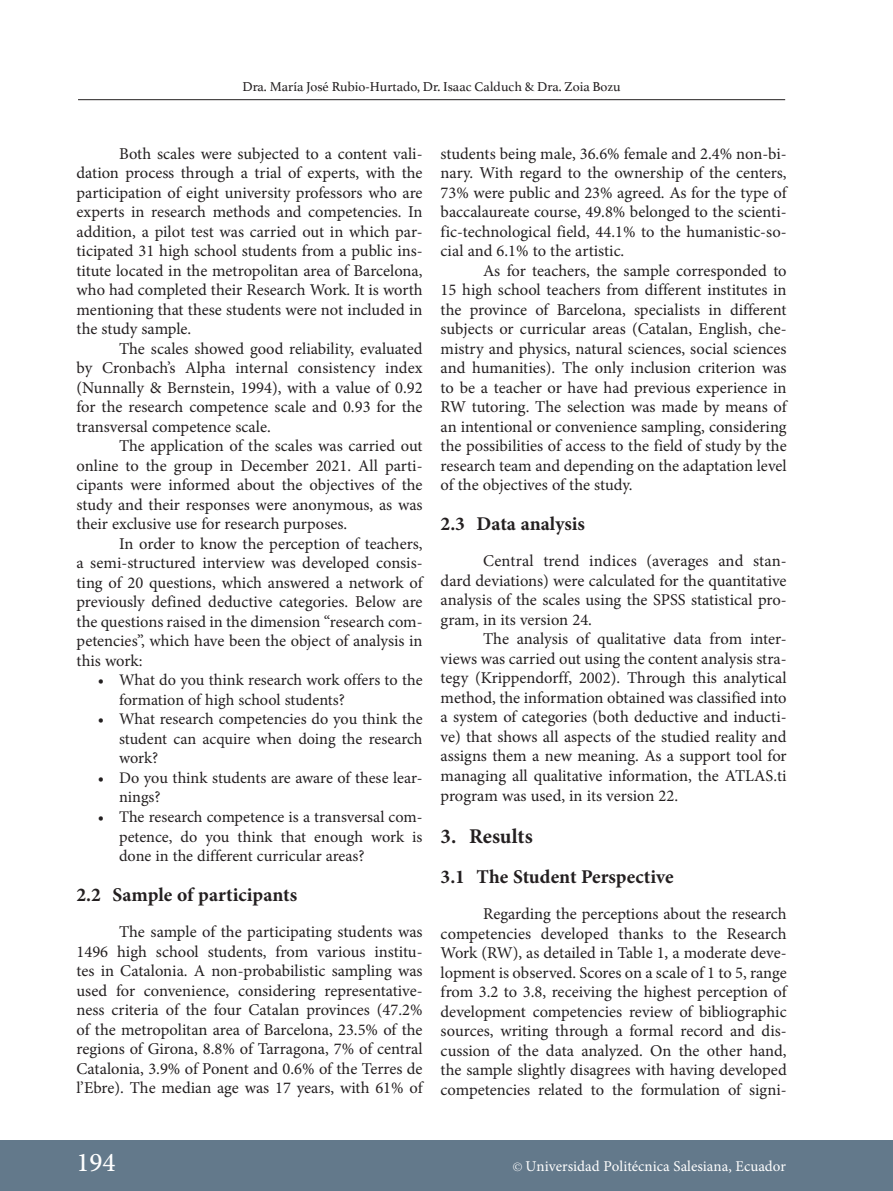
<style>
.page{position:relative;width:893px;height:1191px;background:#fff}
.page>*{position:absolute;margin:0;border:0;box-sizing:border-box;transform-origin:0 0}
.t1{font:500 27px "Minion Pro";color:#fff}
._1_ok{font:700 21px "Minion Pro";color:#231f20}
._1_1{font:700 19.5px "Minion Pro";letter-spacing:.005em;color:#231f20}
.Párrafo{font:16.5px/19.5px "Minion Pro";color:#231f20;text-align:justify}
.t2{font:16.2px/19.5px "Minion Pro";color:#231f20}
.t3{font:15px "Minion Pro";color:#fff}
.t4{font:13.5px "Athelas";color:#231f20}
.s1{font-family:"Palatino";font-size:12px}
</style>
<div class="page">
<hr style="left:78px;top:99px;width:707px;height:1px;background:#231f20">
<div style="left:0;top:1140px;width:892px;height:51px;background:#63798b"></div>
<p class="t4" style="left:242px;top:76px;width:380px">Dra. María José Rubio-Hurtado, Dr. Isaac Calduch &amp; Dra. Zoia Bozu</p>
<p class="Párrafo" style="left:77px;top:144px;width:348px;text-indent:43px">Both scales were subjected to a content vali&shy;dation process through a trial of experts, with the participation of eight university professors who are experts in research methods and competencies. In addition, a pilot test was carried out in which par&shy;ticipated 31 high school students from a public ins&shy;titute located in the metropolitan area of Barcelona, who had completed their Research Work. It is worth mentioning that these students were not included in the study sample.</p>
<p class="Párrafo" style="left:77px;top:339px;width:348px;text-indent:43px">The scales showed good reliability, evaluated by Cronbach’s Alpha internal consistency index (Nunnally &amp; Bernstein, 1994), with a value of 0.92 for the research competence scale and 0.93 for the transversal competence scale.</p>
<p class="Párrafo" style="left:77px;top:436px;width:348px;text-indent:43px">The application of the scales was carried out online to the group in December 2021. All parti&shy;cipants were informed about the objectives of the study and their responses were anonymous, as was their exclusive use for research purposes.</p>
<p class="Párrafo" style="left:77px;top:534px;width:348px;text-indent:43px">In order to know the perception of teachers, a semi-structured interview was developed consis&shy;ting of 20 questions, which answered a network of previously defined deductive categories. Below are the questions raised in the dimension “research com&shy;petencies”, which have been the object of analysis in this work:</p>
<p class="t2" style="left:119px;top:670px;width:305px;text-indent:-21px">• What do you think research work offers to the formation of high school students?</p>
<p class="t2" style="left:119px;top:709px;width:305px;text-align:justify;text-indent:-21px">• What research competencies do you think the student can acquire when doing the research work?</p>
<p class="t2" style="left:119px;top:768px;width:305px;text-indent:-21px">• Do you think students are aware of these lear&shy;nings?</p>
<p class="t2" style="left:119px;top:807px;width:305px;text-align:justify;text-indent:-21px">• The research competence is a transversal com&shy;petence, do you think that enough work is done in the different curricular areas?</p>
<p class="_1_1" style="left:77px;top:880px;width:222px">2.2 Sample of participants</p>
<p class="Párrafo" style="left:77px;top:922px;width:348px;text-indent:43px">The sample of the participating students was 1496 high school students, from various institu&shy;tes in Catalonia. A non-probabilistic sampling was used for convenience, considering representative&shy;ness criteria of the four Catalan provinces (47.2% of the metropolitan area of Barcelona, 23.5% of the regions of Girona, 8.8% of Tarragona, 7% of central Catalonia, 3.9% of Ponent and 0.6% of the Terres de l’Ebre). The median age was 17 years, with 61% of</p>
<p class="Párrafo" style="left:441px;top:144px;width:348px">students being male, 36.6% female and 2.4% non-bi&shy;nary. With regard to the ownership of the centers, 73% were public and 23% agreed. As for the type of baccalaureate course, 49.8% belonged to the scienti&shy;fic-technological field, 44.1% to the humanistic-so&shy;cial and 6.1% to the artistic.</p>
<p class="Párrafo" style="left:441px;top:261px;width:348px;text-indent:43px">As for teachers, the sample corresponded to 15 high school teachers from different institutes in the province of Barcelona, specialists in different subjects or curricular areas (Catalan, English, che&shy;mistry and physics, natural sciences, social sciences and humanities). The only inclusion criterion was to be a teacher or have had previous experience in RW tutoring. The selection was made by means of an intentional or convenience sampling, considering the possibilities of access to the field of study by the research team and depending on the adaptation level of the objectives of the study.</p>
<p class="_1_1" style="left:441px;top:510px;width:146px">2.3 Data analysis</p>
<p class="Párrafo" style="left:441px;top:551px;width:348px;text-indent:43px">Central trend indices (averages and stan&shy;dard deviations) were calculated for the quantitative analysis of the scales using the SPSS statistical pro&shy;gram, in its version 24.</p>
<p class="Párrafo" style="left:441px;top:629px;width:348px;text-indent:43px">The analysis of qualitative data from inter&shy;views was carried out using the content analysis stra&shy;tegy (Krippendorff, 2002). Through this analytical method, the information obtained was classified into a system of categories (both deductive and inducti&shy;ve) that shows all aspects of the studied reality and assigns them a new meaning. As a support tool for managing all qualitative information, the ATLAS.ti program was used, in its version 22.</p>
<p class="_1_ok" style="left:441px;top:821px;width:94px">3. Results</p>
<p class="_1_1" style="left:441px;top:862px;width:235px">3.1 The Student Perspective</p>
<p class="Párrafo" style="left:441px;top:904px;width:348px;text-indent:43px">Regarding the perceptions about the research competencies developed thanks to the Research Work (RW), as detailed in Table 1, a moderate deve&shy;lopment is observed. Scores on a scale of 1 to 5, range from 3.2 to 3.8, receiving the highest perception of development competencies review of bibliographic sources, writing through a formal record and dis&shy;cussion of the data analyzed. On the other hand, the sample slightly disagrees with having developed competencies related to the formulation of signi-</p>
<h1 class="t1" style="left:77px;top:1144px;width:41px">194</h1>
<p class="t3" style="left:513px;top:1156px;width:274px"><span class="s1">©</span> Universidad Politécnica Salesiana, Ecuador</p>
</div>
